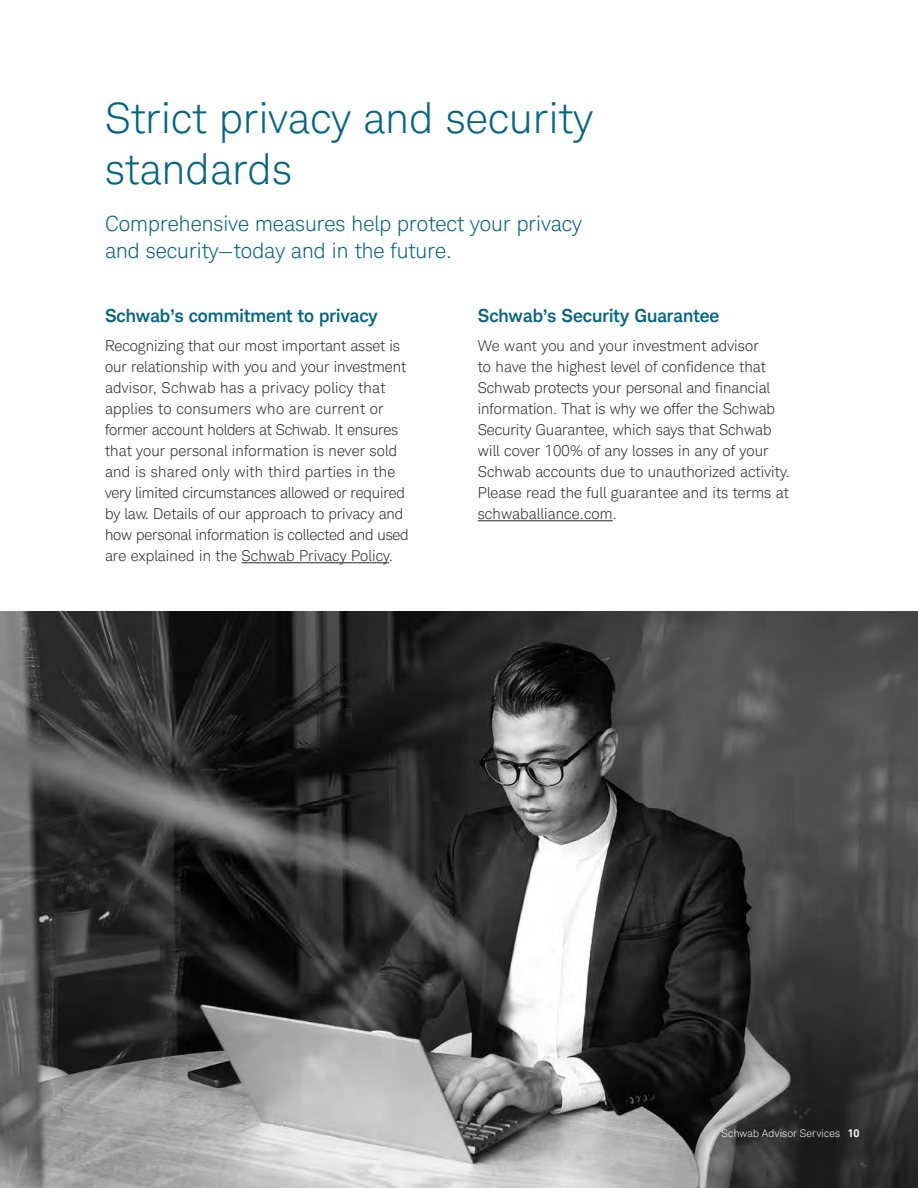
<style>
.page{position:relative;width:918px;height:1188px;background:#fff}
.page>*{position:absolute;margin:0;border:0;box-sizing:border-box;transform-origin:0 0}
.t1{font:300 42px/51px "Charles Modern";letter-spacing:.01em;color:#006484}
.t2{font:300 21px/27px "Charles Modern";letter-spacing:.005em;color:#005f80}
.t3{font:500 18px "Charles Modern";letter-spacing:.005em;color:#006484}
.t4{font:300 15px/21px "Charles Modern";letter-spacing:.01em;color:#292829}
.t5{font:300 10.5px "Charles Modern";letter-spacing:.02em;color:#fff}
.s1{font-weight:700}
</style>
<div class="page">
<hr style="left:242px;top:562px;width:147px;height:1px;background:#292829">
<hr style="left:478px;top:520px;width:135px;height:1px;background:#292829">
<img style="left:0;top:611px;width:918px;height:577px">
<h1 class="t1" style="left:105px;top:92px;width:489px">Strict privacy and security standards</h1>
<h2 class="t2" style="left:105px;top:210px;width:478px">Comprehensive measures help protect your privacy and security—today and in the future.</h2>
<p class="t3" style="left:105px;top:305px;width:274px">Schwab’s commitment to privacy</p>
<p class="t4" style="left:105px;top:335px;width:305px">Recognizing that our most important asset is our relationship with you and your investment advisor, Schwab has a privacy policy that applies to consumers who are current or former account holders at Schwab. It ensures that your personal information is never sold and is shared only with third parties in the very limited circumstances allowed or required by law. Details of our approach to privacy and how personal information is collected and used are explained in the Schwab Privacy Policy.</p>
<p class="t3" style="left:478px;top:305px;width:243px">Schwab’s Security Guarantee</p>
<p class="t4" style="left:478px;top:335px;width:314px">We want you and your investment advisor<br>to have the highest level of confidence that Schwab protects your personal and financial information. That is why we offer the Schwab Security Guarantee, which says that Schwab will cover 100% of any losses in any of your Schwab accounts due to unauthorized activity.<br>Please read the full guarantee and its terms at schwaballiance.com.</p>
<p class="t5" style="left:722px;top:1127px;width:139px">Schwab Advisor Services <span class="s1">10</span></p>
</div>
